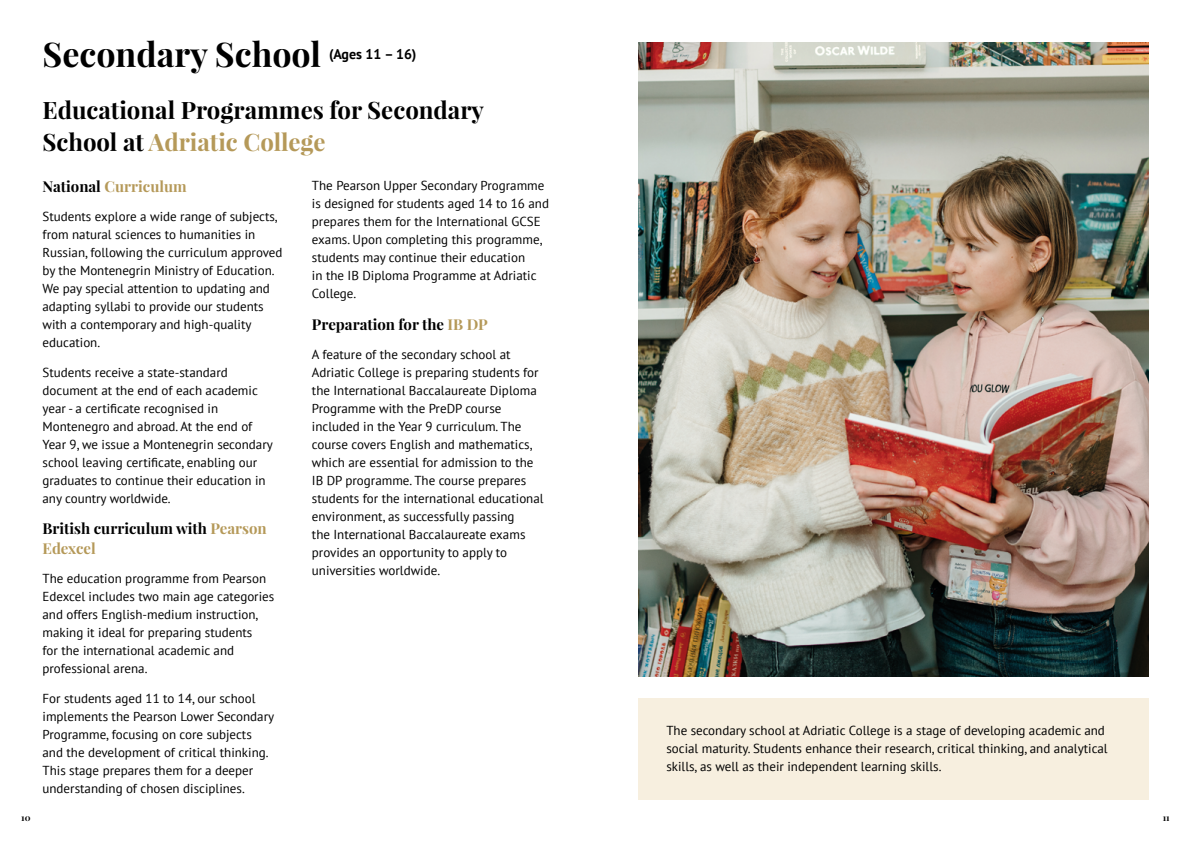
<style>
.page{position:relative;width:1191px;height:842px;background:#fff}
.page>*{position:absolute;margin:0;border:0;box-sizing:border-box;transform-origin:0 0}
.t1{font:700 34px "Playfair Display";color:#000}
.t2{font:700 24px/32px "Playfair Display";color:#000}
.t3{font:700 15px/20px "Playfair Display";color:#000}
.t4{font:700 15px "Playfair Display";color:#b59959}
.t5{font:700 14px "PT Sans";color:#000}
.t6{font:13px/18px "PT Sans";color:#000}
.t7{font:700 9px "Playfair Display";color:#000}
.s1{color:#b59959}
.s2{color:#000}
</style>
<div class="page">
<div style="left:638px;top:698px;width:510px;height:101px;background:#f7efdf"></div>
<img style="left:638px;top:43px;width:510px;height:633px">
<h1 class="t1" style="left:43px;top:32px;width:280px">Secondary School</h1>
<p class="t5" style="left:329px;top:44px;width:89px">(Ages 11 – 16)</p>
<h2 class="t2" style="left:43px;top:94px;width:443px">Educational Programmes for Secondary<br>School at <span class="s1">Adriatic College</span></h2>
<p class="t4" style="left:43px;top:177px;width:146px"><span class="s2">National</span> Curriculum</p>
<p class="t6" style="left:43px;top:207px;width:241px">Students explore a wide range of subjects, from natural sciences to humanities in Russian, following the curriculum approved by the Montenegrin Ministry of Education.<br>We pay special attention to updating and adapting syllabi to provide our students with a contemporary and high-quality education.</p>
<p class="t6" style="left:43px;top:363px;width:232px">Students receive a state-standard document at the end of each academic year - a certificate recognised in Montenegro and abroad. At the end of Year 9, we issue a Montenegrin secondary school leaving certificate, enabling our graduates to continue their education in any country worldwide.</p>
<p class="t3" style="left:43px;top:518px;width:226px">British curriculum with <span class="s1">Pearson<br>Edexcel</span></p>
<p class="t6" style="left:43px;top:569px;width:233px">The education programme from Pearson Edexcel includes two main age categories and offers English-medium instruction, making it ideal for preparing students<br>for the international academic and professional arena.</p>
<p class="t6" style="left:43px;top:689px;width:233px">For students aged 11 to 14, our school implements the Pearson Lower Secondary Programme, focusing on core subjects and the development of critical thinking.<br>This stage prepares them for a deeper understanding of chosen disciplines.</p>
<p class="t6" style="left:312px;top:177px;width:238px">The Pearson Upper Secondary Programme is designed for students aged 14 to 16 and prepares them for the International GCSE exams. Upon completing this programme, students may continue their education<br>in the IB Diploma Programme at Adriatic College.</p>
<p class="t3" style="left:312px;top:314px;width:177px">Preparation for the <span class="s1">IB DP</span></p>
<p class="t6" style="left:312px;top:345px;width:233px">A feature of the secondary school at Adriatic College is preparing students for the International Baccalaureate Diploma Programme with the PreDP course included in the Year 9 curriculum. The course covers English and mathematics, which are essential for admission to the IB DP programme. The course prepares students for the international educational environment, as successfully passing<br>the International Baccalaureate exams provides an opportunity to apply to universities worldwide.</p>
<p class="t6" style="left:666px;top:721px;width:443px">The secondary school at Adriatic College is a stage of developing academic and social maturity. Students enhance their research, critical thinking, and analytical skills, as well as their independent learning skills.</p>
<p class="t7" style="left:21px;top:812px;width:11px">10</p>
<p class="t7" style="left:1162px;top:812px;width:8px">11</p>
</div>
